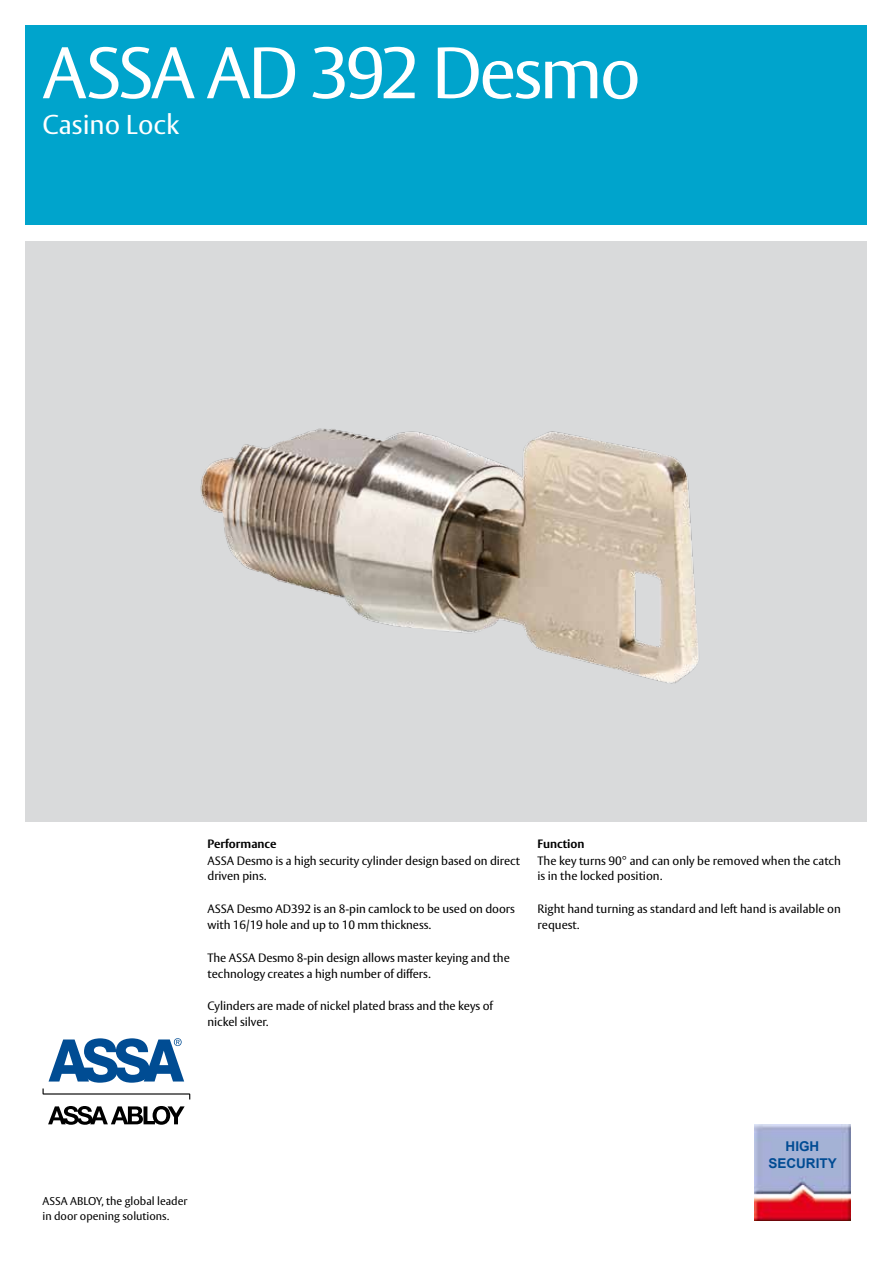
<style>
.page{position:relative;width:893px;height:1263px;background:#fff}
.page>*{position:absolute;margin:0;border:0;box-sizing:border-box;transform-origin:0 0}
.t1{font:72px "ASSA Vesta";letter-spacing:-.04em;color:#fff}
.t2{font:27px "ASSA Vesta";color:#fff}
.t3{font:700 13.5px/16.5px "Arial";color:#004b93;text-align:center}
.t4{font:12px/15.8px "ASSA Vesta";letter-spacing:-.005em;color:#000}
.t5{font:700 12px "ASSA Vesta";color:#000}
.t6{font:11.25px/15px "ASSA Vesta";color:#000}
</style>
<div class="page">
<div style="left:26px;top:242px;width:841px;height:580px;background:#d9dadb"></div>
<div style="left:26px;top:26px;width:841px;height:199px;background:#00a4cc"></div>
<svg style="left:48px;top:1106px;width:137px;height:19px"></svg>
<svg style="left:43px;top:1038px;width:147px;height:61px"></svg>
<img style="left:755px;top:1124px;width:95px;height:96px">
<img style="left:200px;top:428px;width:499px;height:256px">
<h1 class="t1" style="left:43px;top:30px;width:600px">ASSA AD 392 Desmo</h1>
<h2 class="t2" style="left:43px;top:108px;width:138px">Casino Lock</h2>
<p class="t5" style="left:207px;top:837px;width:71px">Performance</p>
<p class="t4" style="left:207px;top:853px;width:314px">ASSA Desmo is a high security cylinder design based on direct driven pins.</p>
<p class="t4" style="left:207px;top:902px;width:309px">ASSA Desmo AD392 is an 8-pin camlock to be used on doors with 16/19 hole and up to 10 mm thickness.</p>
<p class="t4" style="left:207px;top:950px;width:304px">The ASSA Desmo 8-pin design allows master keying and the technology creates a high number of differs.</p>
<p class="t4" style="left:207px;top:999px;width:287px">Cylinders are made of nickel plated brass and the keys of nickel silver.</p>
<p class="t5" style="left:537px;top:837px;width:49px">Function</p>
<p class="t4" style="left:537px;top:853px;width:305px">The key turns 90° and can only be removed when the catch is in the locked position.</p>
<p class="t4" style="left:537px;top:902px;width:305px">Right hand turning as standard and left hand is available on request.</p>
<p class="t6" style="left:43px;top:1194px;width:147px">ASSA ABLOY, the global leader in door opening solutions.</p>
<p class="t3" style="left:768px;top:1138px;width:70px">HIGH<br>SECURITY</p>
</div>
